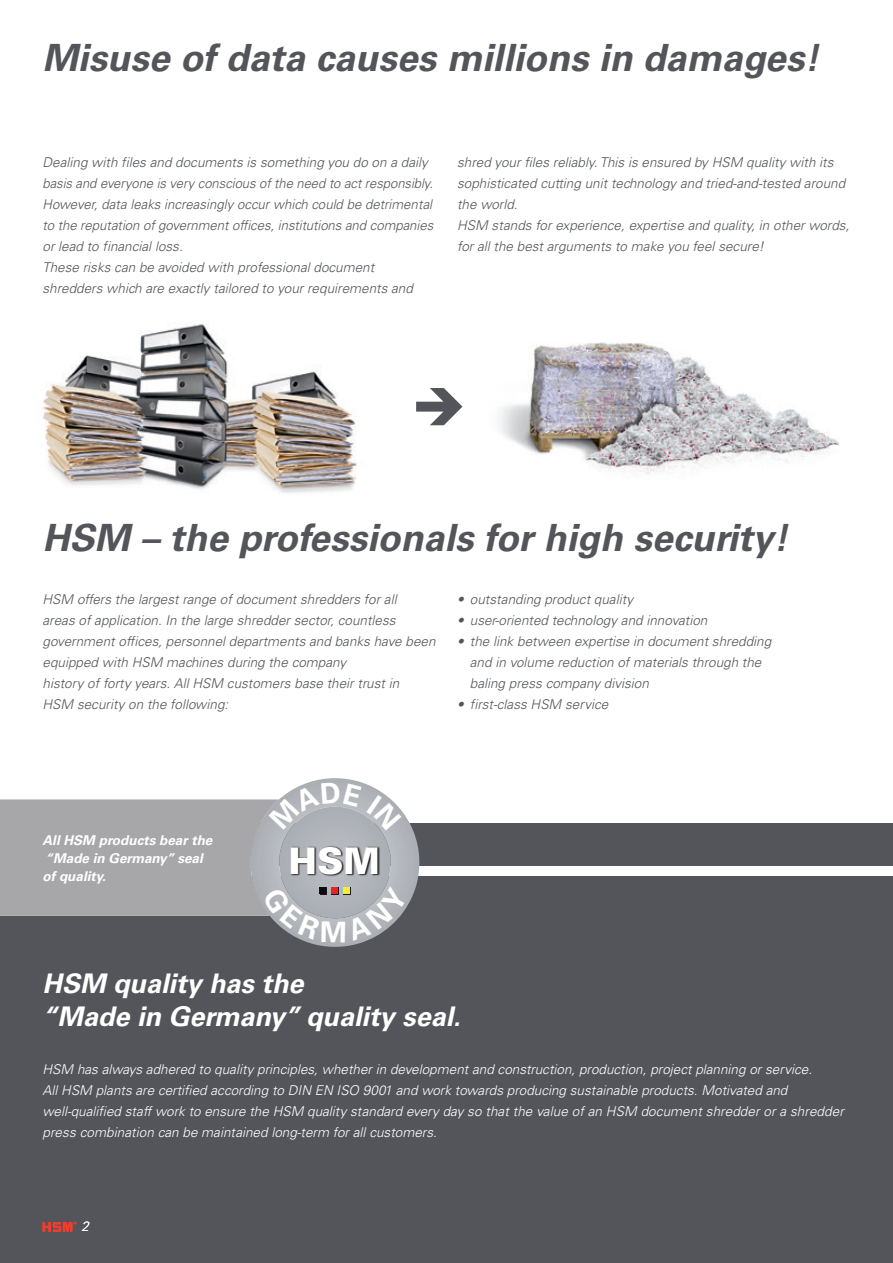
<style>
.page{position:relative;width:893px;height:1263px;background:#fff}
.page>*{position:absolute;margin:0;border:0;box-sizing:border-box;transform-origin:0 0}
.t1{font:italic 700 37.5px "Univers LT";color:#54555a}
.t2{font:900 36.75px "Univers";color:#fff}
.t3{font:italic 700 27px/33px "Univers LT";color:#fff}
.t4{font:italic 300 13.5px/21px "Univers LT";color:#54555a}
.t5{font:italic 300 13.5px/21px "Univers LT";color:#fff}
.t6{font:italic 700 13.5px/18px "Univers LT";color:#fff}
</style>
<div class="page">
<div style="left:0;top:876px;width:893px;height:387px;background:#54555a"></div>
<div style="left:0;top:823px;width:893px;height:42px;background:#54555a"></div>
<svg style="left:416px;top:388px;width:46px;height:37px"></svg>
<img style="left:42px;top:324px;width:315px;height:169px">
<img style="left:500px;top:342px;width:339px;height:132px">
<svg style="left:43px;top:1221px;width:34px;height:10px"></svg>
<svg style="left:0;top:778px;width:408px;height:165px"></svg>
<h1 class="t1" style="left:43px;top:35px;width:778px">Misuse of data causes millions in damages!</h1>
<p class="t4" style="left:43px;top:151px;width:392px">Dealing with files and documents is something you do on a daily basis and everyone is very conscious of the need to act responsibly.<br>However, data leaks increasingly occur which could be detrimental to the reputation of government offices, institutions and companies or lead to financial loss.<br>These risks can be avoided with professional document shredders which are exactly tailored to your requirements and</p>
<p class="t4" style="left:457px;top:151px;width:394px">shred your files reliably. This is ensured by HSM quality with its sophisticated cutting unit technology and tried-and-tested around the world.<br>HSM stands for experience, expertise and quality, in other words, for all the best arguments to make you feel secure!</p>
<h1 class="t1" style="left:43px;top:516px;width:747px">HSM – the professionals for high security!</h1>
<p class="t4" style="left:43px;top:589px;width:394px">HSM offers the largest range of document shredders for all<br>areas of application. In the large shredder sector, countless government offices, personnel departments and banks have been equipped with HSM machines during the company<br>history of forty years. All HSM customers base their trust in<br>HSM security on the following:</p>
<p class="t4" style="left:457px;top:589px;width:178px">• outstanding product quality</p>
<p class="t4" style="left:457px;top:610px;width:252px">• user-oriented technology and innovation</p>
<p class="t4" style="left:470px;top:631px;width:303px;text-indent:-13px">• the link between expertise in document shredding and in volume reduction of materials through the baling press company division</p>
<p class="t4" style="left:457px;top:694px;width:153px">• first-class HSM service</p>
<p class="t6" style="left:43px;top:831px;width:171px">All HSM products bear the “Made in Germany” seal of quality.</p>
<h2 class="t2" style="left:289px;top:838px;width:93px">HSM</h2>
<h3 class="t3" style="left:43px;top:967px;width:420px">HSM quality has the<br>“Made in Germany” quality seal.</h3>
<p class="t5" style="left:43px;top:1058px;width:803px">HSM has always adhered to quality principles, whether in development and construction, production, project planning or service.<br>All HSM plants are certified according to DIN EN ISO 9001 and work towards producing sustainable products. Motivated and well-qualified staff work to ensure the HSM quality standard every day so that the value of an HSM document shredder or a shredder press combination can be maintained long-term for all customers.</p>
<p class="t5" style="left:82px;top:1216px;width:9px">2</p>
</div>
